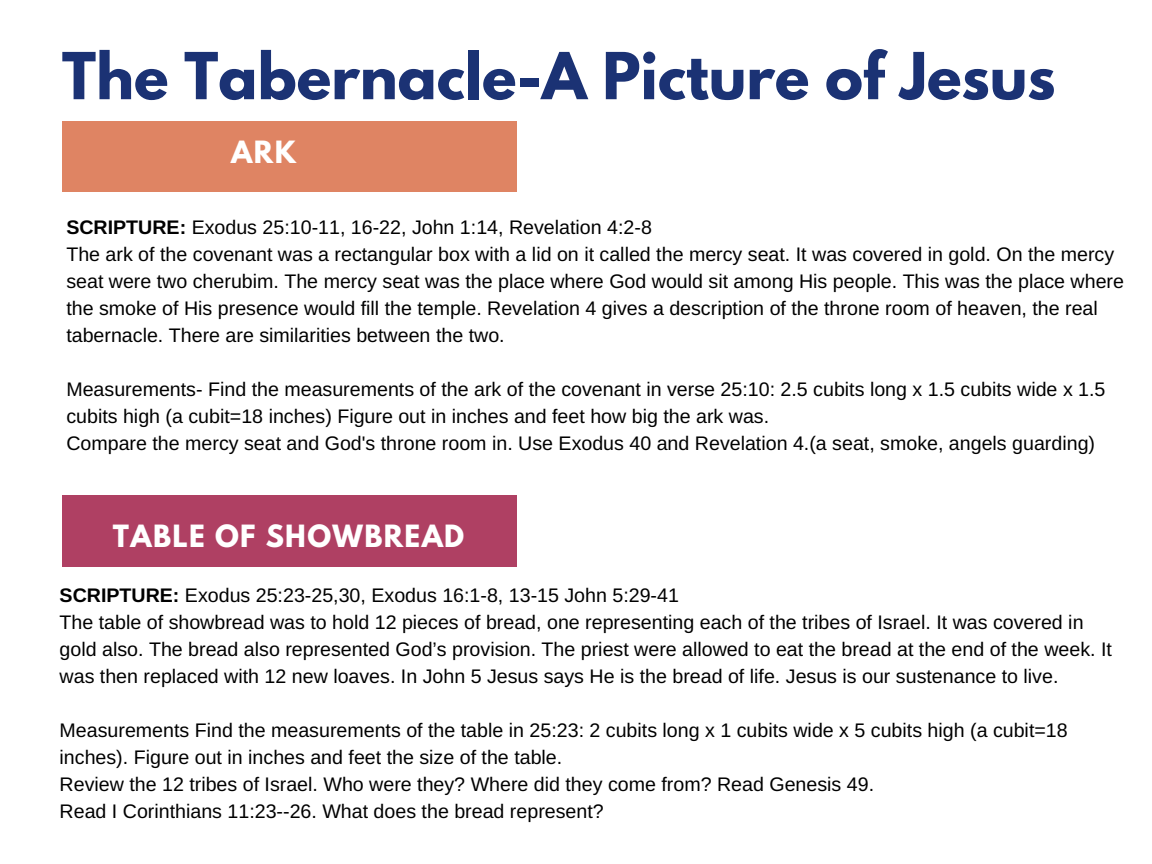
<style>
.page{position:relative;width:1152px;height:864px;background:#fff}
.page>*{position:absolute;margin:0;border:0;box-sizing:border-box;transform-origin:0 0}
.t1{font:700 57.3px "League Spartan";color:#1b3274}
.t2{font:700 27.15px "League Spartan";letter-spacing:.05em;color:#fff}
.t3{font:19.65px/27px "Arimo";color:#000}
.s1{font-weight:700}
</style>
<div class="page">
<div style="left:62px;top:122px;width:454px;height:70px;background:#df8463"></div>
<div style="left:62px;top:495px;width:454px;height:72px;background:#af4063"></div>
<h1 class="t1" style="left:62px;top:48px;width:995px">The Tabernacle-A Picture of Jesus</h1>
<h2 class="t2" style="left:231px;top:139px;width:66px">ARK</h2>
<p class="t3" style="left:66px;top:214px;width:1059px"><span class="s1">SCRIPTURE:</span> Exodus 25:10-11, 16-22, John 1:14, Revelation 4:2-8<br>The ark of the covenant was a rectangular box with a lid on it called the mercy seat. It was covered in gold. On the mercy seat were two cherubim. The mercy seat was the place where God would sit among His people. This was the place where the smoke of His presence would fill the temple. Revelation 4 gives a description of the throne room of heaven, the real tabernacle. There are similarities between the two.</p>
<p class="t3" style="left:66px;top:376px;width:1041px">Measurements- Find the measurements of the ark of the covenant in verse 25:10: 2.5 cubits long x 1.5 cubits wide x 1.5 cubits high (a cubit=18 inches) Figure out in inches and feet how big the ark was.<br>Compare the mercy seat and God's throne room in. Use Exodus 40 and Revelation 4.(a seat, smoke, angels guarding)</p>
<h2 class="t2" style="left:113px;top:522px;width:353px">TABLE OF SHOWBREAD</h2>
<p class="t3" style="left:60px;top:582px;width:1054px"><span class="s1">SCRIPTURE:</span> Exodus 25:23-25,30, Exodus 16:1-8, 13-15 John 5:29-41<br>The table of showbread was to hold 12 pieces of bread, one representing each of the tribes of Israel. It was covered in gold also. The bread also represented God’s provision. The priest were allowed to eat the bread at the end of the week. It was then replaced with 12 new loaves. In John 5 Jesus says He is the bread of life. Jesus is our sustenance to live.</p>
<p class="t3" style="left:60px;top:717px;width:1010px">Measurements Find the measurements of the table in 25:23: 2 cubits long x 1 cubits wide x 5 cubits high (a cubit=18 inches). Figure out in inches and feet the size of the table.<br>Review the 12 tribes of Israel. Who were they? Where did they come from? Read Genesis 49.<br>Read I Corinthians 11:23--26. What does the bread represent?</p>
</div>
